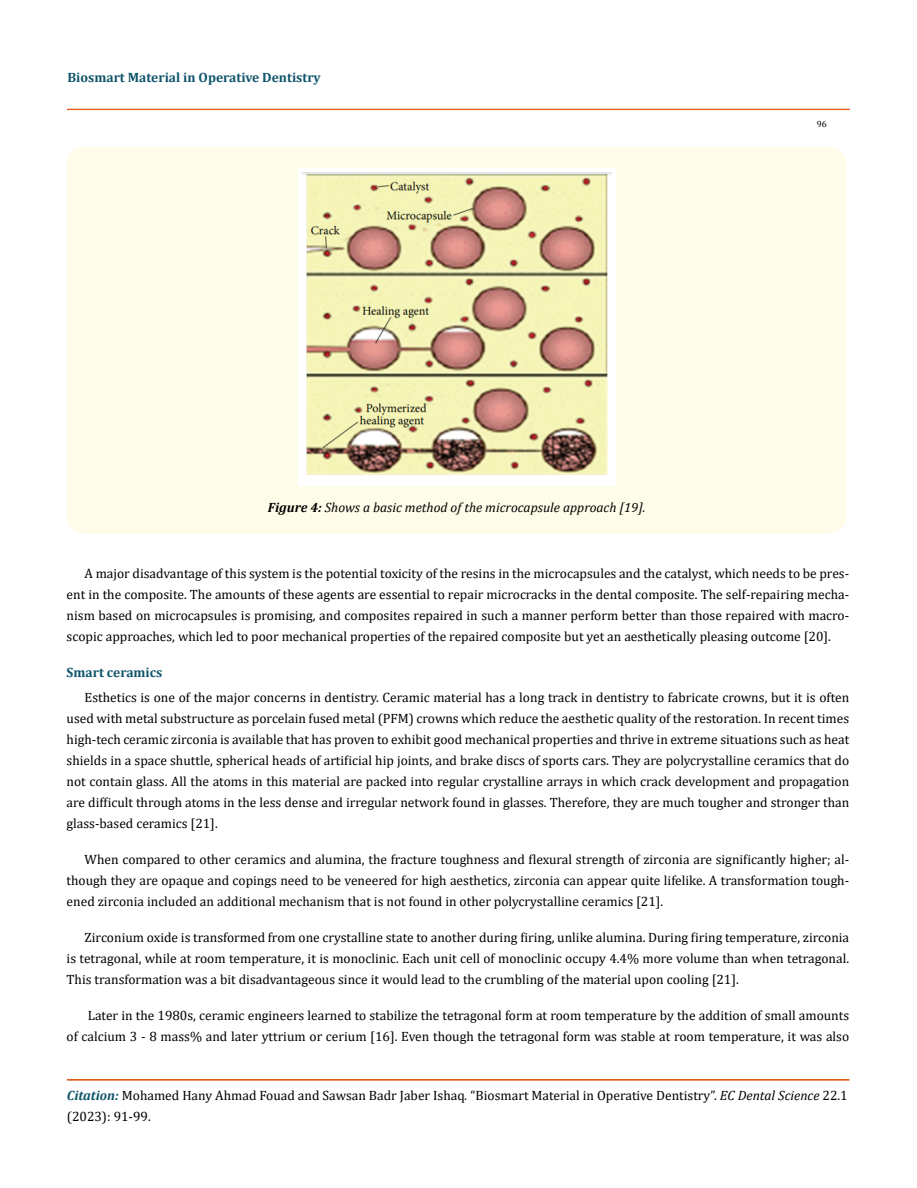
<style>
.page{position:relative;width:917px;height:1188px;background:#fff}
.page>*{position:absolute;margin:0;border:0;box-sizing:border-box;transform-origin:0 0}
.t1{font:13.5px/21px "Cambria";color:#000;text-align:justify}
.t2{font:italic 13.5px "Cambria";color:#000}
.t3{font:700 13.5px "Cambria";color:#0e546a}
.t4{font:9px "Cambria";color:#000}
.s1{font-weight:700}
.s2{font-weight:700;font-style:italic;color:#0e546a}
.s3{font-style:italic}
</style>
<div class="page">
<div style="left:67px;top:109px;width:782px;height:1px;border:1px solid #e05d1a"></div>
<div style="left:67px;top:147px;width:779px;height:387px;background:#fffde9;border-radius:18px"></div>
<img style="left:298px;top:168px;width:317px;height:317px">
<p class="t3" style="left:68px;top:68px;width:255px">Biosmart Material in Operative Dentistry</p>
<p class="t2" style="left:268px;top:497px;width:379px"><span class="s1">Figure 4:</span> Shows a basic method of the microcapsule approach [19].</p>
<p class="t4" style="left:816px;top:118px;width:11px">96</p>
<p class="t1" style="left:67px;top:562px;width:784px;text-indent:18px">A major disadvantage of this system is the potential toxicity of the resins in the microcapsules and the catalyst, which needs to be pres&shy;ent in the composite. The amounts of these agents are essential to repair microcracks in the dental composite. The self-repairing mecha&shy;nism based on microcapsules is promising, and composites repaired in such a manner perform better than those repaired with macro&shy;scopic approaches, which led to poor mechanical properties of the repaired composite but yet an aesthetically pleasing outcome [20].</p>
<p class="t3" style="left:67px;top:662px;width:97px">Smart ceramics</p>
<p class="t1" style="left:67px;top:687px;width:784px;text-indent:18px">Esthetics is one of the major concerns in dentistry. Ceramic material has a long track in dentistry to fabricate crowns, but it is often used with metal substructure as porcelain fused metal (PFM) crowns which reduce the aesthetic quality of the restoration. In recent times high-tech ceramic zirconia is available that has proven to exhibit good mechanical properties and thrive in extreme situations such as heat shields in a space shuttle, spherical heads of artificial hip joints, and brake discs of sports cars. They are polycrystalline ceramics that do not contain glass. All the atoms in this material are packed into regular crystalline arrays in which crack development and propagation are difficult through atoms in the less dense and irregular network found in glasses. Therefore, they are much tougher and stronger than glass-based ceramics [21].</p>
<p class="t1" style="left:67px;top:849px;width:784px;text-indent:18px">When compared to other ceramics and alumina, the fracture toughness and flexural strength of zirconia are significantly higher; al&shy;though they are opaque and copings need to be veneered for high aesthetics, zirconia can appear quite lifelike. A transformation tough&shy;ened zirconia included an additional mechanism that is not found in other polycrystalline ceramics [21].</p>
<p class="t1" style="left:67px;top:927px;width:784px;text-indent:18px">Zirconium oxide is transformed from one crystalline state to another during firing, unlike alumina. During firing temperature, zirconia is tetragonal, while at room temperature, it is monoclinic. Each unit cell of monoclinic occupy 4.4% more volume than when tetragonal.<br>This transformation was a bit disadvantageous since it would lead to the crumbling of the material upon cooling [21].</p>
<p class="t1" style="left:67px;top:1005px;width:784px;text-align:right">Later in the 1980s, ceramic engineers learned to stabilize the tetragonal form at room temperature by the addition of small amounts<br>of calcium 3 - 8 mass% and later yttrium or cerium [16]. Even though the tetragonal form was stable at room temperature, it was also</p>
<p class="t1" style="left:67px;top:1085px;width:782px"><span class="s2">Citation:</span> Mohamed Hany Ahmad Fouad and Sawsan Badr Jaber Ishaq<span class="s3">.</span> “Biosmart Material in Operative Dentistry”. <span class="s3">EC Dental Science</span> 22.1 (2023): 91-99.</p>
</div>
